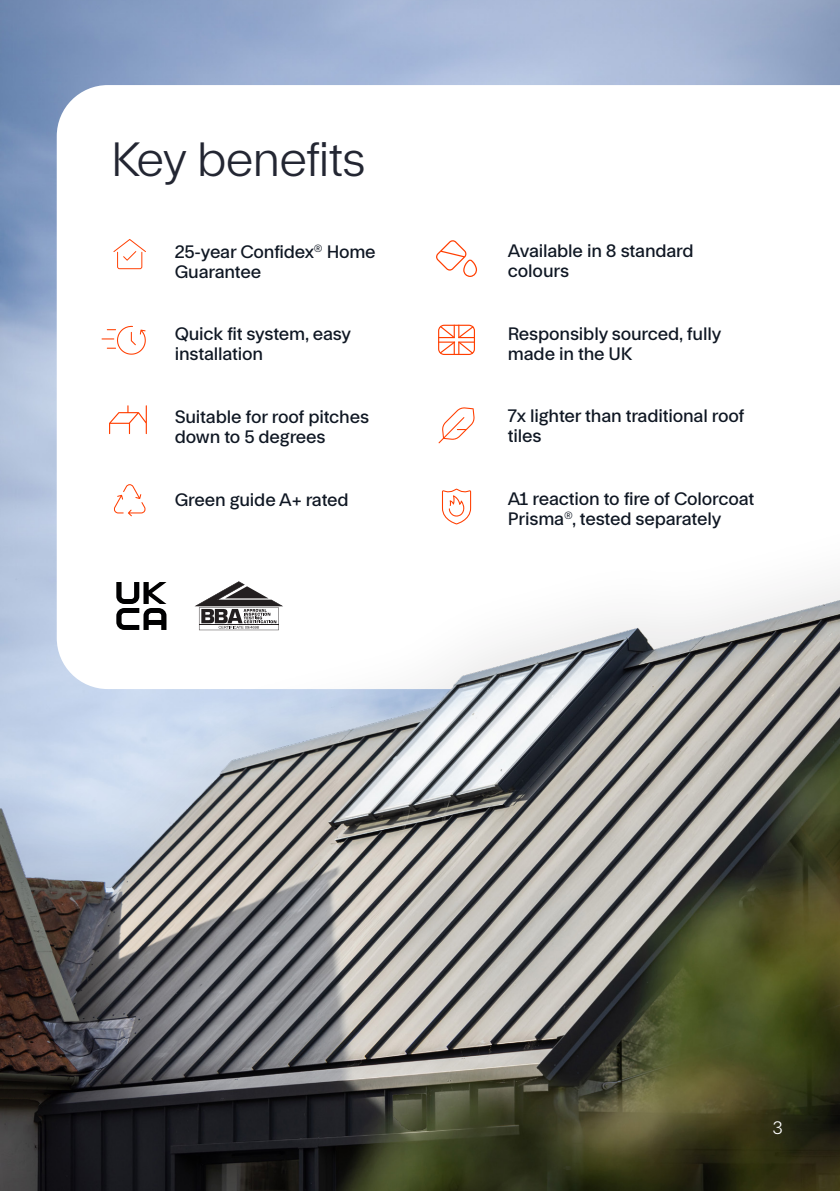
<style>
.page{position:relative;width:840px;height:1191px;background:#fff}
.page>*{position:absolute;margin:0;border:0;box-sizing:border-box;transform-origin:0 0}
.t1{font:300 48px "FT System Grotesk";letter-spacing:-.02em;color:#232632}
.t2{font:500 18px/20px "FT System Grotesk";letter-spacing:-.01em;color:#0f1723}
.t3{font:300 18px "FT System Mono";color:#fff}
</style>
<div class="page">
<img style="left:0;top:0;width:839px;height:490px">
<svg style="left:57px;top:85px;width:782px;height:405px"></svg>
<div style="left:0;top:490px;width:839px;height:701px;background:#231f20;opacity:.1"></div>
<img style="left:0;top:566px;width:839px;height:625px">
<svg style="left:436px;top:240px;width:41px;height:37px"></svg>
<svg style="left:113px;top:239px;width:33px;height:30px"></svg>
<svg style="left:438px;top:407px;width:36px;height:36px"></svg>
<svg style="left:109px;top:405px;width:38px;height:29px"></svg>
<svg style="left:438px;top:325px;width:36px;height:30px"></svg>
<svg style="left:101px;top:326px;width:45px;height:29px"></svg>
<svg style="left:114px;top:484px;width:32px;height:32px"></svg>
<svg style="left:441px;top:488px;width:30px;height:36px"></svg>
<svg style="left:116px;top:582px;width:50px;height:48px"></svg>
<svg style="left:194px;top:581px;width:89px;height:49px"></svg>
<h3 class="t1" style="left:111px;top:123px;width:256px">Key benefits</h3>
<h5 class="t2" style="left:175px;top:240px;width:202px">25-year Confidex<sup>®</sup> Home<br>Guarantee</h5>
<h5 class="t2" style="left:507px;top:239px;width:187px">Available in 8 standard colours</h5>
<h5 class="t2" style="left:175px;top:323px;width:178px">Quick fit system, easy installation</h5>
<h5 class="t2" style="left:507px;top:322px;width:215px">Responsibly sourced, fully made in the UK</h5>
<h5 class="t2" style="left:175px;top:405px;width:196px">Suitable for roof pitches down to 5 degrees</h5>
<h5 class="t2" style="left:507px;top:405px;width:238px">7x lighter than traditional roof tiles</h5>
<h5 class="t2" style="left:175px;top:488px;width:175px">Green guide A+ rated</h5>
<h5 class="t2" style="left:507px;top:487px;width:248px">A1 reaction to fire of Colorcoat<br>Prisma<sup>®</sup>, tested separately</h5>
<p class="t3" style="left:771px;top:1114px;width:13px">3</p>
</div>
